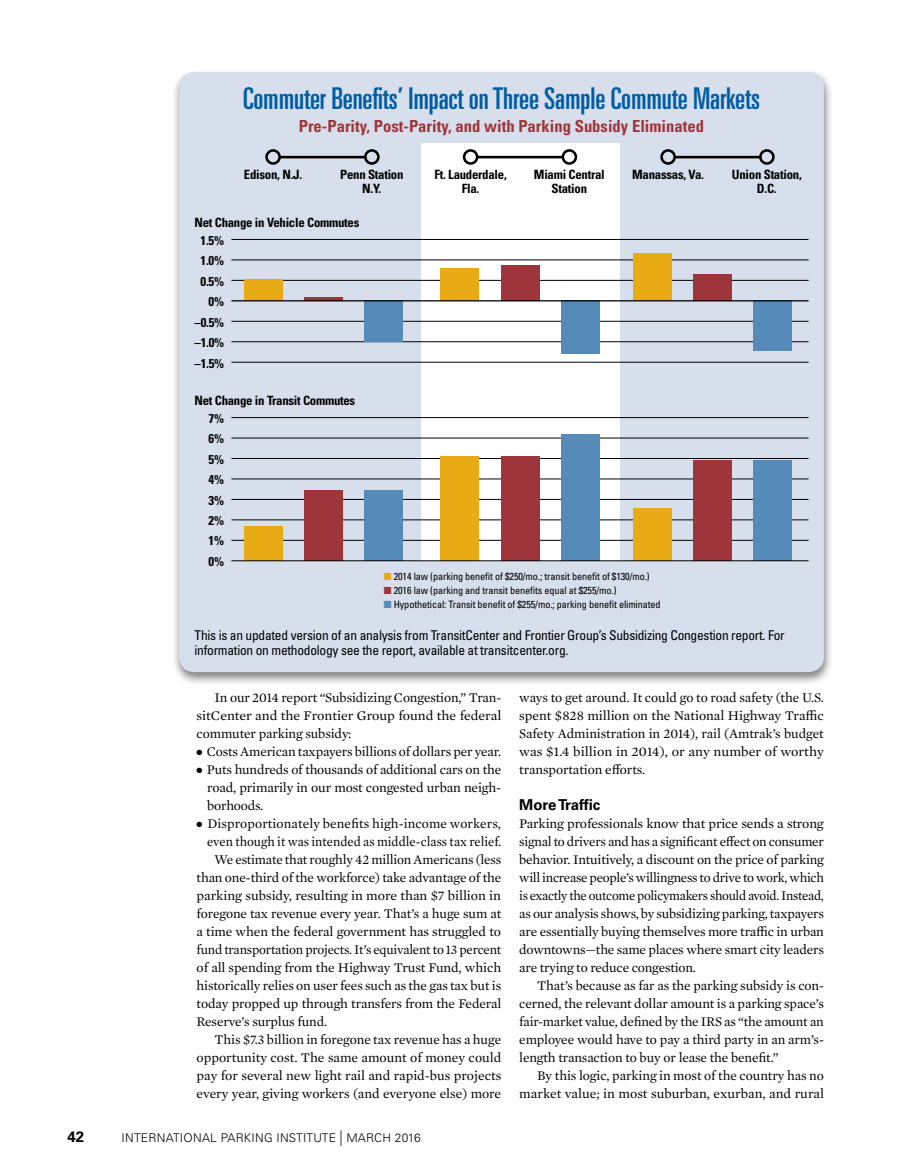
<style>
.page{position:relative;width:905px;height:1175px;background:#fff}
.page>*{position:absolute;margin:0;border:0;box-sizing:border-box;transform-origin:0 0}
.t1{font:ultra-condensed 30px "Univers LT Std";letter-spacing:-.005em;color:#005da4}
.t2{font:700 condensed 16.65px "Univers LT Std";color:#9e353b}
.t3{font:700 15px "Univers LT Std";letter-spacing:-.01em;color:#000}
.t4{font:13.5px/18px "Mercury Text G1";letter-spacing:-.01em;color:#000;text-align:justify}
.t5{font:condensed 13.5px/15px "Univers LT Std";letter-spacing:-.02em;color:#000}
.t6{font:13.5px "Mercury Text G1";letter-spacing:-.01em;color:#000;scale:.95 1}
.t7{font:13.5px "Mercury Text G1";letter-spacing:.01em;color:#000}
.t8{font:700 condensed 12.75px/20.4px "Univers LT Std";letter-spacing:-.02em;color:#000;text-align:center}
.t9{font:300 12px "Univers LT Std";letter-spacing:.02em;color:#000}
.t10{font:condensed 10.2px "Univers LT Std";letter-spacing:-.01em;color:#000}
.s1{color:#e8ab15}
.s2{color:#9e353b}
.s3{color:#568ab8}
.s4{font-size:15.6px}
</style>
<div class="page">
<div style="left:172px;top:69px;width:661px;height:617px;background:#000;opacity:.5"></div>
<div style="left:179px;top:72px;width:645px;height:600px;background:#d8dfec;border-radius:15px"></div>
<div style="left:421px;top:143px;width:198px;height:417px;background:#fff"></div>
<div style="left:265px;top:149px;width:16px;height:16px;border:3px solid #000;border-radius:50%"></div>
<div style="left:364px;top:149px;width:15px;height:16px;border:3px solid #000;border-radius:50%"></div>
<div style="left:463px;top:149px;width:15px;height:16px;border:3px solid #000;border-radius:50%"></div>
<div style="left:561px;top:149px;width:16px;height:16px;border:3px solid #000;border-radius:50%"></div>
<div style="left:660px;top:149px;width:16px;height:16px;border:3px solid #000;border-radius:50%"></div>
<div style="left:759px;top:149px;width:15px;height:16px;border:3px solid #000;border-radius:50%"></div>
<hr style="left:231px;top:417px;width:577px;height:1px;background:#000">
<hr style="left:231px;top:239px;width:577px;height:1px;background:#000">
<hr style="left:231px;top:438px;width:577px;height:1px;background:#000">
<hr style="left:231px;top:260px;width:577px;height:1px;background:#000">
<hr style="left:231px;top:458px;width:577px;height:1px;background:#000">
<hr style="left:231px;top:280px;width:577px;height:1px;background:#000">
<hr style="left:231px;top:478px;width:577px;height:1px;background:#000">
<hr style="left:231px;top:499px;width:577px;height:1px;background:#000">
<hr style="left:231px;top:321px;width:577px;height:1px;background:#000">
<hr style="left:231px;top:519px;width:577px;height:1px;background:#000">
<hr style="left:231px;top:341px;width:577px;height:1px;background:#000">
<hr style="left:231px;top:540px;width:577px;height:1px;background:#000">
<hr style="left:231px;top:362px;width:577px;height:1px;background:#000">
<hr style="left:279px;top:156px;width:87px;height:2px;background:#000">
<hr style="left:476px;top:156px;width:87px;height:2px;background:#000">
<hr style="left:674px;top:156px;width:87px;height:2px;background:#000">
<div style="left:440px;top:268px;width:39px;height:32px;background:#e8ab15"></div>
<div style="left:501px;top:265px;width:38px;height:35px;background:#9e353b"></div>
<div style="left:561px;top:300px;width:38px;height:54px;background:#568ab8"></div>
<div style="left:440px;top:456px;width:39px;height:105px;background:#e8ab15"></div>
<div style="left:501px;top:456px;width:38px;height:105px;background:#9e353b"></div>
<div style="left:561px;top:434px;width:38px;height:127px;background:#568ab8"></div>
<div style="left:244px;top:279px;width:38px;height:21px;background:#e8ab15"></div>
<hr style="left:304px;top:297px;width:39px;height:3px;background:#9e353b">
<div style="left:364px;top:300px;width:39px;height:42px;background:#568ab8"></div>
<div style="left:244px;top:527px;width:38px;height:34px;background:#e8ab15"></div>
<div style="left:304px;top:490px;width:39px;height:71px;background:#9e353b"></div>
<div style="left:364px;top:490px;width:39px;height:71px;background:#568ab8"></div>
<div style="left:632px;top:253px;width:39px;height:47px;background:#e8ab15"></div>
<div style="left:693px;top:274px;width:38px;height:26px;background:#9e353b"></div>
<div style="left:753px;top:300px;width:39px;height:51px;background:#568ab8"></div>
<div style="left:632px;top:508px;width:39px;height:53px;background:#e8ab15"></div>
<div style="left:693px;top:461px;width:38px;height:100px;background:#9e353b"></div>
<div style="left:753px;top:461px;width:39px;height:100px;background:#568ab8"></div>
<hr style="left:231px;top:300px;width:577px;height:1px;background:#000">
<hr style="left:231px;top:560px;width:577px;height:1px;background:#000">
<h1 class="t1" style="left:243px;top:81px;width:518px">Commuter Benefits’ Impact on Three Sample Commute Markets</h1>
<p class="t2" style="left:299px;top:115px;width:407px">Pre-Parity, Post-Parity, and with Parking Subsidy Eliminated</p>
<p class="t8" style="left:244px;top:164px;width:60px">Edison, N.J.</p>
<p class="t8" style="left:340px;top:167px;width:65px;line-height:14.1px">Penn Station<br>N.Y.</p>
<p class="t8" style="left:434px;top:167px;width:74px;line-height:14.1px">Ft. Lauderdale,<br>Fla.</p>
<p class="t8" style="left:534px;top:167px;width:72px;line-height:14.1px">Miami Central<br>Station</p>
<p class="t8" style="left:632px;top:164px;width:73px">Manassas, Va.</p>
<p class="t8" style="left:732px;top:167px;width:71px;line-height:14.1px">Union Station,<br>D.C.</p>
<p class="t8" style="left:200px;top:213px;width:160px;line-height:17.9px;text-align:left;text-indent:-6px">Net Change in Vehicle Commutes<br>1.5%</p>
<p class="t8" style="left:194px;top:250px;width:31px;text-align:right">1.0%<br>0.5%<br>0% –0.5% –1.0% –1.5%</p>
<p class="t8" style="left:208px;top:391px;width:148px;line-height:17.9px;text-align:left;text-indent:-14px">Net Change in Transit Commutes<br>7%</p>
<p class="t8" style="left:208px;top:428px;width:17px;text-align:justify">6% 5% 4% 3% 2% 1% 0%</p>
<p class="t10" style="left:384px;top:570px;width:267px"><span class="s1">■</span> 2014 law (parking benefit of $250/mo.; transit benefit of $130/mo.)</p>
<p class="t10" style="left:384px;top:584px;width:234px"><span class="s2">■</span> 2016 law (parking and transit benefits equal at $255/mo.)</p>
<p class="t10" style="left:384px;top:598px;width:278px"><span class="s3">■</span> Hypothetical: Transit benefit of $255/mo.; parking benefit eliminated</p>
<p class="t5" style="left:194px;top:627px;width:591px">This is an updated version of an analysis from TransitCenter and Frontier Group’s Subsidizing Congestion report. For information on methodology see the report, available at transitcenter.org.</p>
<p class="t4" style="left:196px;top:688px;width:306px;text-indent:18px">In our 2014 report “Subsidizing Congestion,” Tran&shy;sitCenter and the Frontier Group found the federal commuter parking subsidy:</p>
<p class="t4" style="left:196px;top:742px;width:306px">● Costs American taxpayers billions of dollars per year.</p>
<p class="t4" style="left:207px;top:760px;width:295px;text-indent:-11px">● Puts hundreds of thousands of additional cars on the road, primarily in our most congested urban neigh&shy;borhoods.</p>
<p class="t7" style="left:196px;top:814px;width:306px">● Disproportionately benefits high-income workers,</p>
<p class="t6" style="left:207px;top:832px;width:311px">even though it was intended as middle-class tax relief.</p>
<p class="t4" style="left:214px;top:850px;width:288px">We estimate that roughly 42 million Americans (less</p>
<p class="t4" style="left:196px;top:868px;width:306px">than one-third of the workforce) take advantage of the</p>
<p class="t4" style="left:196px;top:886px;width:306px">parking subsidy, resulting in more than $7 billion in</p>
<p class="t4" style="left:196px;top:904px;width:306px">foregone tax revenue every year. That’s a huge sum at</p>
<p class="t4" style="left:196px;top:922px;width:306px">a time when the federal government has struggled to</p>
<p class="t4" style="left:196px;top:940px;width:306px">fund transportation projects. It’s equivalent to 13 percent</p>
<p class="t4" style="left:196px;top:958px;width:306px">of all spending from the Highway Trust Fund, which</p>
<p class="t4" style="left:196px;top:976px;width:306px">historically relies on user fees such as the gas tax but is</p>
<p class="t4" style="left:196px;top:994px;width:306px">today propped up through transfers from the Federal</p>
<p class="t4" style="left:196px;top:1012px;width:132px">Reserve’s surplus fund.</p>
<p class="t4" style="left:214px;top:1030px;width:288px">This $7.3 billion in foregone tax revenue has a huge</p>
<p class="t4" style="left:196px;top:1048px;width:306px">opportunity cost. The same amount of money could</p>
<p class="t4" style="left:196px;top:1066px;width:306px">pay for several new light rail and rapid-bus projects</p>
<p class="t4" style="left:196px;top:1084px;width:306px">every year, giving workers (and everyone else) more</p>
<p class="t3" style="left:68px;top:1127px;width:18px">42</p>
<p class="t9" style="left:122px;top:1130px;width:301px">INTERNATIONAL PARKING INSTITUTE <span class="s4">|</span> MARCH 2016</p>
<p class="t4" style="left:519px;top:688px;width:306px">ways to get around. It could go to road safety (the U.S. spent $828 million on the National Highway Traffic Safety Administration in 2014), rail (Amtrak’s budget was $1.4 billion in 2014), or any number of worthy transportation efforts.</p>
<p class="t3" style="left:519px;top:796px;width:83px">More Traffic</p>
<p class="t4" style="left:519px;top:814px;width:306px">Parking professionals know that price sends a strong signal to drivers and has a significant effect on consumer behavior. Intuitively, a discount on the price of parking will increase people’s willingness to drive to work, which is exactly the outcome policymakers should avoid. Instead, as our analysis shows, by subsidizing parking, taxpayers are essentially buying themselves more traffic in urban downtowns—the same places where smart city leaders are trying to reduce congestion.</p>
<p class="t4" style="left:519px;top:976px;width:306px;text-indent:18px">That’s because as far as the parking subsidy is con&shy;cerned, the relevant dollar amount is a parking space’s fair-market value, defined by the IRS as “the amount an employee would have to pay a third party in an arm’s&shy;length transaction to buy or lease the benefit.”</p>
<p class="t4" style="left:519px;top:1066px;width:306px;text-align:right">By this logic, parking in most of the country has no market value; in most suburban, exurban, and rural</p>
</div>
